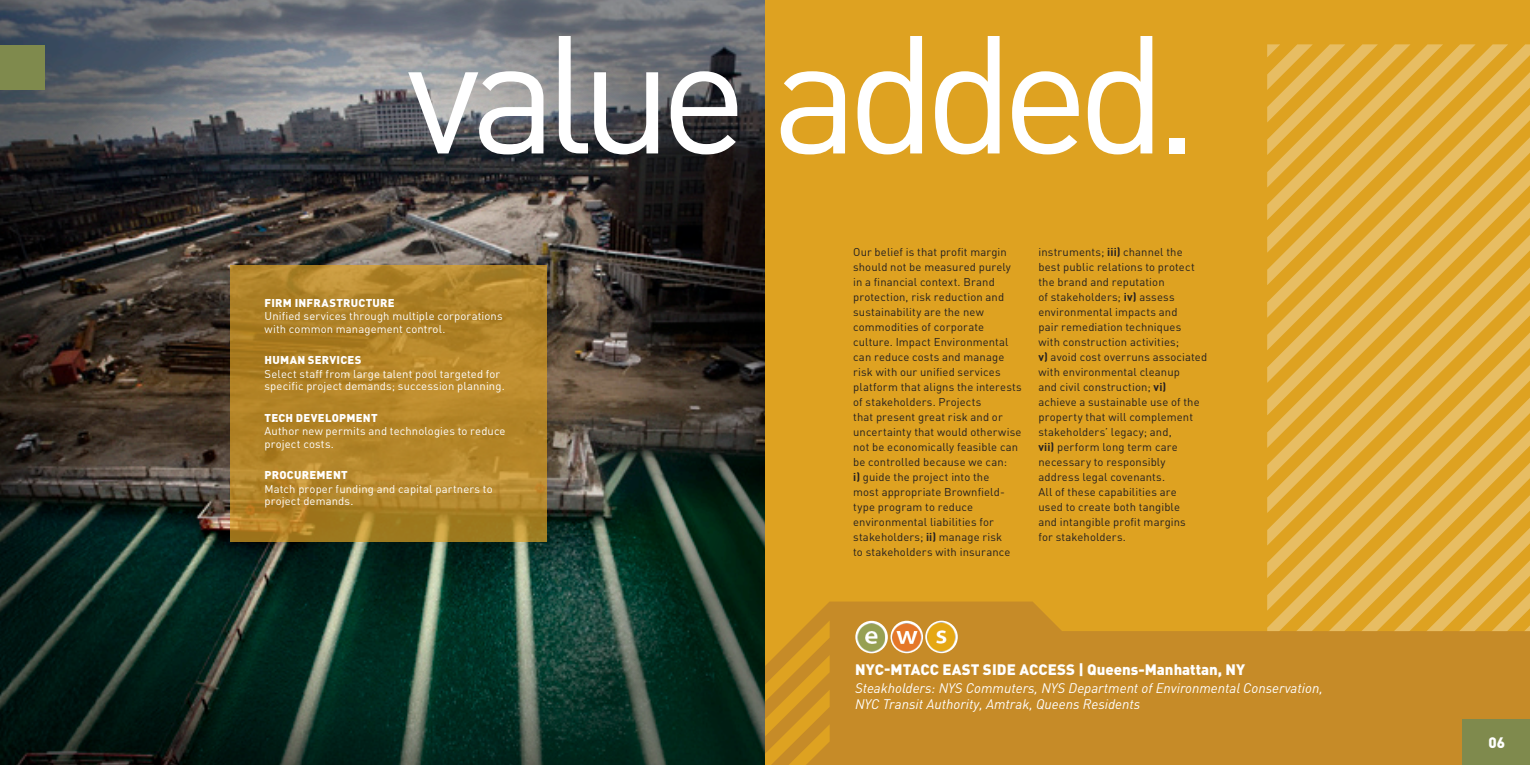
<style>
.page{position:relative;width:1530px;height:765px;background:#fff}
.page>*{position:absolute;margin:0;border:0;box-sizing:border-box;transform-origin:0 0}
.t1{font:165px "DINOT";letter-spacing:-.075em;color:#fff}
.KO_header{font:900 15px "DIN Pro";color:#fff}
.KO_header-2{font:italic 13.75px/16.2px "DIN Pro";color:#fff}
.body{font:11.25px/15px "DIN Pro";letter-spacing:.01em;color:#231f20}
.body-2{font:11.25px/13.8px "DINOT";letter-spacing:.01em;color:#fff}
.s1{font-weight:900}
.s2{font-weight:700}
</style>
<div class="page">
<img style="left:0;top:0;width:765px;height:765px">
<div style="left:765px;top:0;width:765px;height:765px;background:#dea221"></div>
<svg style="left:1267px;top:44px;width:263px;height:17px"></svg>
<svg style="left:1267px;top:61px;width:263px;height:32px"></svg>
<svg style="left:1267px;top:93px;width:263px;height:33px"></svg>
<svg style="left:1267px;top:126px;width:263px;height:32px"></svg>
<svg style="left:1267px;top:158px;width:263px;height:33px"></svg>
<svg style="left:1267px;top:191px;width:263px;height:33px"></svg>
<svg style="left:1267px;top:224px;width:263px;height:32px"></svg>
<svg style="left:1267px;top:256px;width:263px;height:33px"></svg>
<svg style="left:1267px;top:289px;width:263px;height:32px"></svg>
<svg style="left:1267px;top:321px;width:263px;height:33px"></svg>
<svg style="left:1267px;top:354px;width:263px;height:32px"></svg>
<svg style="left:1267px;top:386px;width:263px;height:33px"></svg>
<svg style="left:1267px;top:419px;width:263px;height:32px"></svg>
<svg style="left:1267px;top:451px;width:263px;height:33px"></svg>
<svg style="left:1267px;top:484px;width:263px;height:118px"></svg>
<svg style="left:1282px;top:516px;width:248px;height:86px"></svg>
<svg style="left:1315px;top:549px;width:215px;height:53px"></svg>
<svg style="left:230px;top:266px;width:317px;height:276px;background:#b28529"></svg>
<div style="left:0;top:45px;width:45px;height:45px;background:#7f8a4d"></div>
<svg style="left:811px;top:602px;width:719px;height:163px;background:#c98e29"></svg>
<svg style="left:765px;top:620px;width:65px;height:145px"></svg>
<svg style="left:925px;top:621px;width:33px;height:32px"></svg>
<img style="left:927px;top:620px;width:30px;height:31px">
<svg style="left:891px;top:621px;width:32px;height:32px"></svg>
<img style="left:892px;top:622px;width:30px;height:30px">
<svg style="left:855px;top:621px;width:33px;height:32px"></svg>
<img style="left:856px;top:620px;width:31px;height:31px">
<div style="left:1462px;top:719px;width:68px;height:46px;background:#7f8a4d"></div>
<p class="t1" style="left:406px;top:-32px;width:794px">value added.</p>
<p class="body-2" style="left:265px;top:295px;width:240px"><span class="s1">FIRM INFRASTRUCTURE<br></span>Unified services through multiple corporations</p>
<p class="body-2" style="left:265px;top:321px;width:182px">with common management control.</p>
<p class="body-2" style="left:265px;top:353px;width:237px"><span class="s1">HUMAN SERVICES<br></span>Select staff from large talent pool targeted for</p>
<p class="body-2" style="left:265px;top:379px;width:242px">specific project demands; succession planning.</p>
<p class="body-2" style="left:265px;top:410px;width:243px"><span class="s1">TECH DEVELOPMENT<br></span>Author new permits and technologies to reduce</p>
<p class="body-2" style="left:265px;top:436px;width:71px">project costs.</p>
<p class="body-2" style="left:265px;top:468px;width:230px"><span class="s1">PROCUREMENT<br></span>Match proper funding and capital partners to</p>
<p class="body-2" style="left:265px;top:494px;width:90px">project demands.</p>
<p class="body" style="left:853px;top:244px;width:170px">Our belief is that profit margin should not be measured purely in a financial context. Brand protection, risk reduction and sustainability are the new commodities of corporate culture. Impact Environmental can reduce costs and manage risk with our unified services platform that aligns the interests of stakeholders. Projects<br>that present great risk and or uncertainty that would otherwise not be economically feasible can be controlled because we can:<br><span class="s2">i)</span> guide the project into the<br>most appropriate Brownfield&shy;type program to reduce environmental liabilities for stakeholders; <span class="s2">ii)</span> manage risk<br>to stakeholders with insurance</p>
<p class="body" style="left:1038px;top:244px;width:170px">instruments; <span class="s2">iii)</span> channel the best public relations to protect the brand and reputation<br>of stakeholders; <span class="s2">iv)</span> assess environmental impacts and<br>pair remediation techniques<br>with construction activities;<br><span class="s2">v)</span> avoid cost overruns associated with environmental cleanup<br>and civil construction; <span class="s2">vi) </span>achieve a sustainable use of the property that will complement stakeholders’ legacy; and,<br><span class="s2">vii)</span> perform long term care necessary to responsibly address legal covenants.<br>All of these capabilities are<br>used to create both tangible<br>and intangible profit margins<br>for stakeholders.</p>
<p class="KO_header" style="left:855px;top:660px;width:392px">NYC-MTACC EAST SIDE ACCESS | Queens-Manhattan, NY</p>
<p class="KO_header-2" style="left:855px;top:679px;width:469px">Steakholders: NYS Commuters, NYS Department of Environmental Conservation,<br>NYC Transit Authority, Amtrak, Queens Residents</p>
<p class="KO_header" style="left:1488px;top:733px;width:18px">06</p>
</div>
